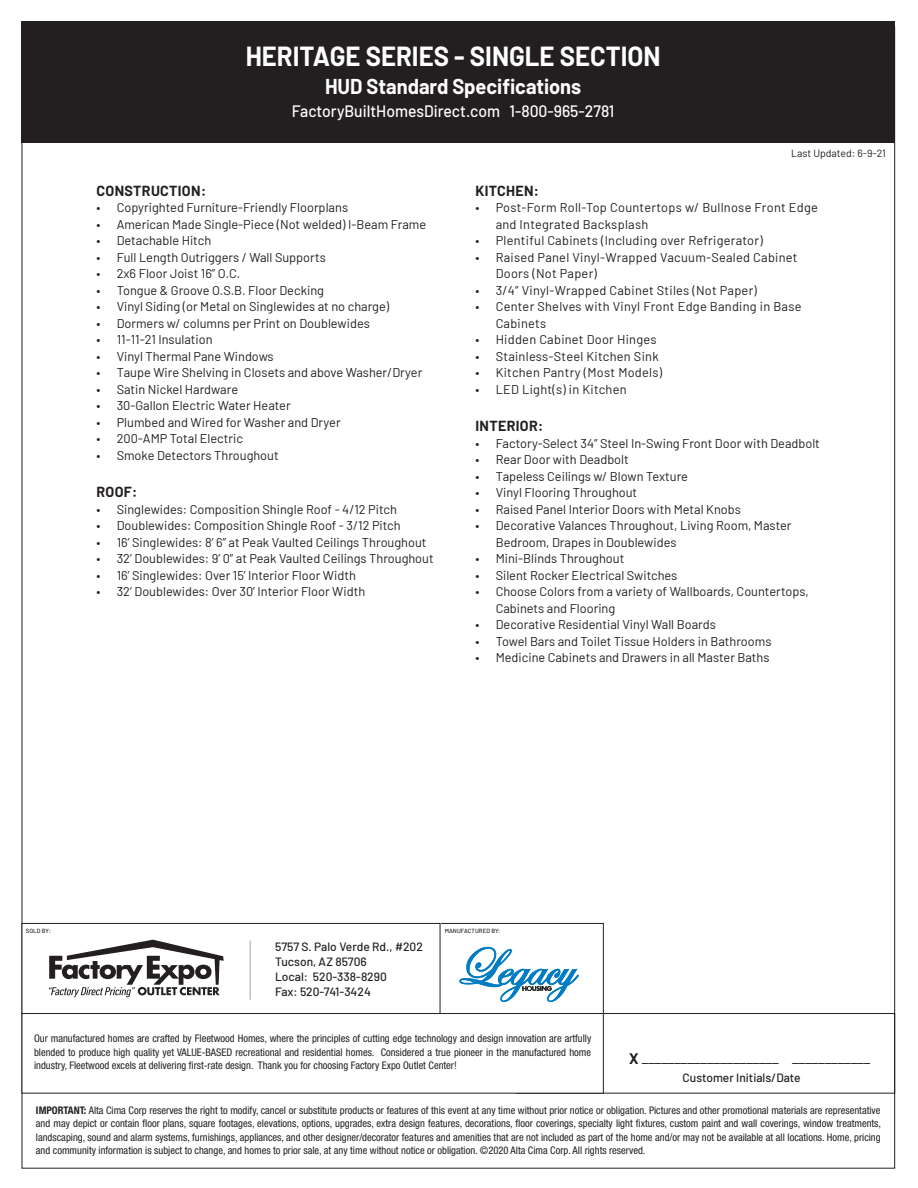
<style>
.page{position:relative;width:918px;height:1188px;background:#fff}
.page>*{position:absolute;margin:0;border:0;box-sizing:border-box;transform-origin:0 0}
.t1{font:700 27px "Barlow";color:#fff;scale:.95 1}
.t2{font:700 21px "Barlow";color:#fff;scale:.95 1}
.t3{font:500 16.5px "Barlow";color:#fff;scale:.95 1}
.t4{font:15px "Barlow";color:#231f20}
.Headers{font:700 14.25px "Barlow";letter-spacing:.025em;color:#231f20}
.t5{font:12.75px/16.5px "Barlow";color:#231f20}
.t6{font:12.75px/16.5px "Barlow";letter-spacing:.02em;color:#231f20}
.t7{font:500 12px/15px "Barlow";color:#231f20}
.heading_new{font:condensed 10.5px/13.5px "Helvetica Neue LT Std";color:#231f20;text-align:justify}
.t8{font:10.5px "Barlow";color:#231f20}
.t9{font:500 6px "Barlow";letter-spacing:.01em;color:#231f20}
.s1{font-weight:700}
</style>
<div class="page">
<div style="left:438px;top:923px;width:166px;height:91px;border:1px solid #231f20"></div>
<div style="left:22px;top:923px;width:418px;height:91px;border:1px solid #231f20"></div>
<div style="left:22px;top:21px;width:873px;height:122px;background:#231f20"></div>
<hr style="left:250px;top:940px;width:1px;height:60px;background:#a4a5a9">
<div style="left:516px;top:1013px;width:379px;height:81px;border:1px solid #231f20"></div>
<svg style="left:49px;top:940px;width:175px;height:57px"></svg>
<svg style="left:459px;top:946px;width:120px;height:57px"></svg>
<div style="left:22px;top:1014px;width:581px;height:79px;background:#fff"></div>
<div style="left:22px;top:1013px;width:582px;height:81px;border:1px solid #231f20"></div>
<p class="t1" style="left:246px;top:36px;width:438px">HERITAGE SERIES - SINGLE SECTION</p>
<p class="t2" style="left:325px;top:71px;width:271px">HUD Standard Specifications</p>
<p class="t3" style="left:292px;top:99px;width:341px">FactoryBuiltHomesDirect.com 1-800-965-2781</p>
<p class="t8" style="left:791px;top:145px;width:96px">Last Updated: 6-9-21</p>
<p class="Headers" style="left:96px;top:180px;width:111px">CONSTRUCTION:</p>
<p class="t5" style="left:96px;top:199px;width:253px">• Copyrighted Furniture-Friendly Floorplans</p>
<p class="t5" style="left:96px;top:215px;width:331px">• American Made Single-Piece (Not welded) I-Beam Frame</p>
<p class="t5" style="left:96px;top:232px;width:116px">• Detachable Hitch</p>
<p class="t5" style="left:96px;top:248px;width:231px">• Full Length Outriggers / Wall Supports</p>
<p class="t5" style="left:96px;top:265px;width:145px">• 2x6 Floor Joist 16” O.C.</p>
<p class="t5" style="left:96px;top:281px;width:229px">• Tongue &amp; Groove O.S.B. Floor Decking</p>
<p class="t5" style="left:96px;top:298px;width:294px">• Vinyl Siding (or Metal on Singlewides at no charge)</p>
<p class="t5" style="left:96px;top:314px;width:275px">• Dormers w/ columns per Print on Doublewides</p>
<p class="t5" style="left:96px;top:331px;width:118px">• 11-11-21 Insulation</p>
<p class="t5" style="left:96px;top:347px;width:179px">• Vinyl Thermal Pane Windows</p>
<p class="t5" style="left:96px;top:364px;width:327px">• Taupe Wire Shelving in Closets and above Washer/Dryer</p>
<p class="t5" style="left:96px;top:380px;width:143px">• Satin Nickel Hardware</p>
<p class="t5" style="left:96px;top:397px;width:196px">• 30-Gallon Electric Water Heater</p>
<p class="t5" style="left:96px;top:413px;width:246px">• Plumbed and Wired for Washer and Dryer</p>
<p class="t5" style="left:96px;top:430px;width:148px">• 200-AMP Total Electric</p>
<p class="t5" style="left:96px;top:446px;width:184px">• Smoke Detectors Throughout</p>
<p class="Headers" style="left:96px;top:482px;width:42px">ROOF:</p>
<p class="t5" style="left:96px;top:500px;width:302px">• Singlewides: Composition Shingle Roof - 4/12 Pitch</p>
<p class="t5" style="left:96px;top:517px;width:306px">• Doublewides: Composition Shingle Roof - 3/12 Pitch</p>
<p class="t5" style="left:96px;top:533px;width:332px">• 16’ Singlewides: 8’ 6” at Peak Vaulted Ceilings Throughout</p>
<p class="t5" style="left:96px;top:550px;width:339px">• 32’ Doublewides: 9’ 0” at Peak Vaulted Ceilings Throughout</p>
<p class="t5" style="left:96px;top:566px;width:261px">• 16’ Singlewides: Over 15’ Interior Floor Width</p>
<p class="t5" style="left:96px;top:583px;width:270px">• 32’ Doublewides: Over 30’ Interior Floor Width</p>
<p class="Headers" style="left:475px;top:180px;width:65px">KITCHEN:</p>
<p class="t6" style="left:496px;top:198px;width:324px;text-indent:-20px">• Post-Form Roll-Top Countertops w/ Bullnose Front Edge and Integrated Backsplash</p>
<p class="t6" style="left:475px;top:231px;width:289px">• Plentiful Cabinets (Including over Refrigerator)</p>
<p class="t6" style="left:496px;top:248px;width:303px;text-indent:-20px">• Raised Panel Vinyl-Wrapped Vacuum-Sealed Cabinet<br>Doors (Not Paper)</p>
<p class="t6" style="left:475px;top:281px;width:283px">• 3/4” Vinyl-Wrapped Cabinet Stiles (Not Paper)</p>
<p class="t6" style="left:496px;top:297px;width:307px;text-indent:-20px">• Center Shelves with Vinyl Front Edge Banding in Base<br>Cabinets</p>
<p class="t6" style="left:475px;top:330px;width:183px">• Hidden Cabinet Door Hinges</p>
<p class="t6" style="left:475px;top:347px;width:185px">• Stainless-Steel Kitchen Sink</p>
<p class="t6" style="left:475px;top:363px;width:188px">• Kitchen Pantry (Most Models)</p>
<p class="t6" style="left:475px;top:380px;width:153px">• LED Light(s) in Kitchen</p>
<p class="Headers" style="left:475px;top:415px;width:70px">INTERIOR:</p>
<p class="t5" style="left:475px;top:434px;width:346px">• Factory-Select 34” Steel In-Swing Front Door with Deadbolt</p>
<p class="t5" style="left:475px;top:450px;width:155px">• Rear Door with Deadbolt</p>
<p class="t5" style="left:475px;top:467px;width:214px">• Tapeless Ceilings w/ Blown Texture</p>
<p class="t5" style="left:475px;top:483px;width:163px">• Vinyl Flooring Throughout</p>
<p class="t5" style="left:475px;top:500px;width:267px">• Raised Panel Interior Doors with Metal Knobs</p>
<p class="t5" style="left:496px;top:516px;width:297px;text-indent:-20px">• Decorative Valances Throughout, Living Room, Master<br>Bedroom, Drapes in Doublewides</p>
<p class="t5" style="left:475px;top:549px;width:150px">• Mini-Blinds Throughout</p>
<p class="t5" style="left:475px;top:566px;width:204px">• Silent Rocker Electrical Switches</p>
<p class="t5" style="left:496px;top:582px;width:315px;text-indent:-20px">• Choose Colors from a variety of Wallboards, Countertops,<br>Cabinets and Flooring</p>
<p class="t5" style="left:475px;top:615px;width:242px">• Decorative Residential Vinyl Wall Boards</p>
<p class="t5" style="left:475px;top:632px;width:298px">• Towel Bars and Toilet Tissue Holders in Bathrooms</p>
<p class="t5" style="left:475px;top:648px;width:296px">• Medicine Cabinets and Drawers in all Master Baths</p>
<p class="t9" style="left:26px;top:926px;width:26px">SOLD BY:</p>
<p class="t9" style="left:445px;top:926px;width:57px">MANUFACTURED BY:</p>
<p class="t7" style="left:275px;top:938px;width:149px">5757 S. Palo Verde Rd., #202<br>Tucson, AZ 85706</p>
<p class="t7" style="left:275px;top:968px;width:113px">Local: 520-338-8290<br>Fax: 520-741-3424</p>
<p class="heading_new" style="left:34px;top:1032px;width:559px">Our manufactured homes are crafted by Fleetwood Homes, where the principles of cutting edge technology and design innovation are artfully blended to produce high quality yet VALUE-BASED recreational and residential homes. Considered a true pioneer in the manufactured home industry, Fleetwood excels at delivering first-rate design. Thank you for choosing Factory Expo Outlet Center!</p>
<p class="t4" style="left:629px;top:1048px;width:243px"><span class="s1">X</span> _____________________ ____________</p>
<p class="t7" style="left:683px;top:1069px;width:119px">Customer Initials/Date</p>
<p class="heading_new" style="left:36px;top:1103px;width:847px"><span class="s1">IMPORTANT:</span> Alta Cima Corp reserves the right to modify, cancel or substitute products or features of this event at any time without prior notice or obligation. Pictures and other promotional materials are representative and may depict or contain floor plans, square footages, elevations, options, upgrades, extra design features, decorations, floor coverings, specialty light fixtures, custom paint and wall coverings, window treatments, landscaping, sound and alarm systems, furnishings, appliances, and other designer/decorator features and amenities that are not included as part of the home and/or may not be available at all locations. Home, pricing and community information is subject to change, and homes to prior sale, at any time without notice or obligation. ©2020 Alta Cima Corp. All rights reserved.</p>
</div>
